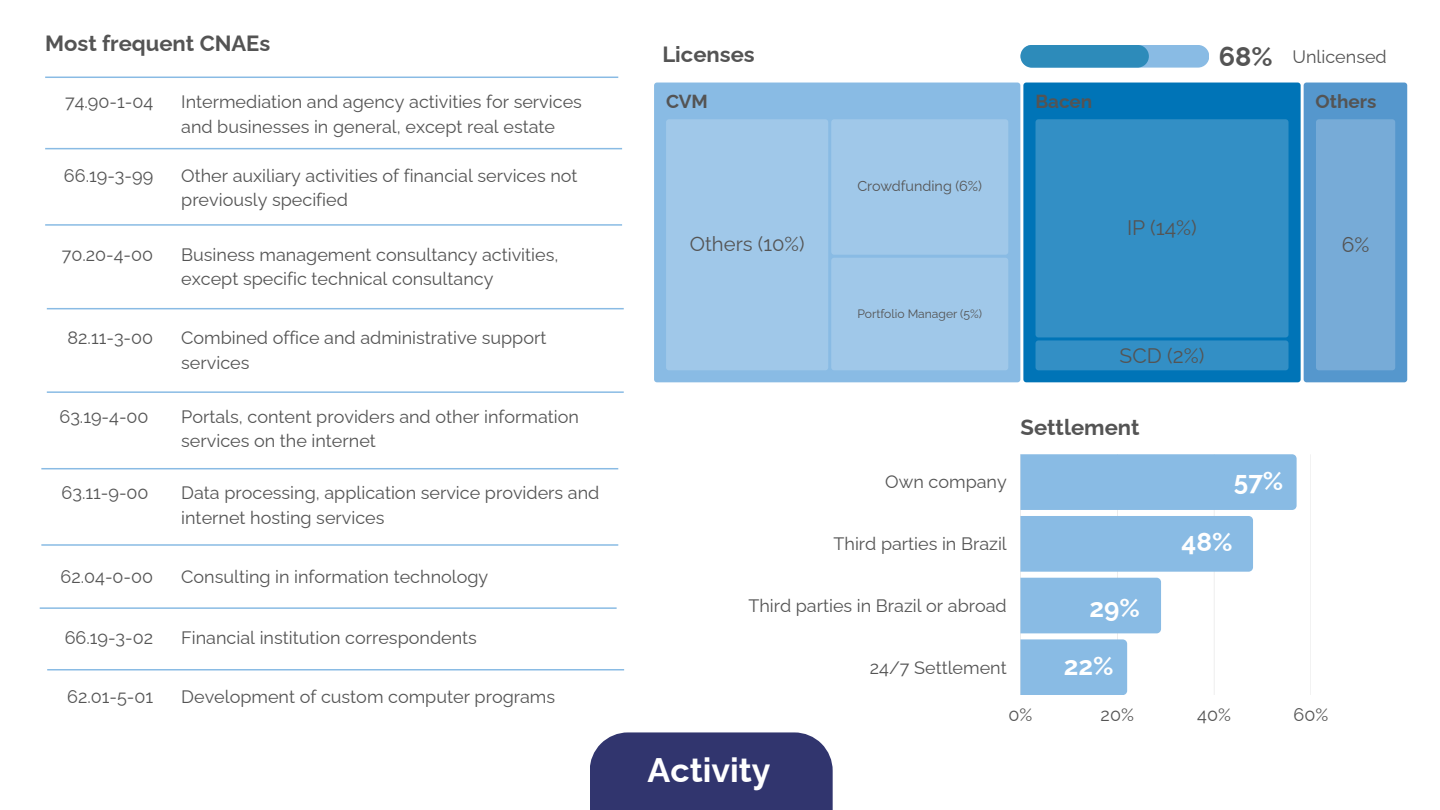
<style>
.page{position:relative;width:1440px;height:810px;background:#fff}
.page>*{position:absolute;margin:0;border:0;box-sizing:border-box;transform-origin:0 0}
.t1{font:700 34px "Raleway";color:#fff}
.t2{font:700 27px "Raleway";color:#545454}
.t3{font:700 26px "Raleway";color:#fff}
.t4{font:700 22px "Raleway";color:#545454}
.t5{font:21px "Raleway";color:#545454}
.t6{font:20.3px "Raleway";color:#545454}
.t7{font:700 18.9px "Raleway";color:#545454}
.t8{font:18px/24.8px "Raleway";color:#545454}
.t9{font:14.4px "Raleway";color:#545454}
.t10{font:12.1px "Raleway";color:#545454}
</style>
<div class="page">
<div style="left:590px;top:732px;width:243px;height:78px;background:#31356e"></div>
<hr style="left:45px;top:148px;width:577px;height:1px;background:#89bbe4">
<hr style="left:45px;top:77px;width:573px;height:1px;background:#89bbe4">
<hr style="left:45px;top:224px;width:577px;height:2px;background:#89bbe4">
<hr style="left:47px;top:308px;width:577px;height:1px;background:#89bbe4">
<hr style="left:47px;top:391px;width:577px;height:2px;background:#89bbe4">
<hr style="left:41px;top:468px;width:577px;height:1px;background:#89bbe4">
<hr style="left:41px;top:544px;width:577px;height:2px;background:#89bbe4">
<hr style="left:40px;top:607px;width:577px;height:2px;background:#89bbe4">
<hr style="left:47px;top:669px;width:577px;height:2px;background:#89bbe4">
<svg style="left:1020px;top:454px;width:291px;height:241px"></svg>
<svg style="left:1292px;top:454px;width:5px;height:56px"></svg>
<svg style="left:1249px;top:516px;width:4px;height:56px"></svg>
<div style="left:1020px;top:578px;width:141px;height:55px;background:#89bbe4"></div>
<div style="left:1020px;top:639px;width:107px;height:56px;background:#89bbe4"></div>
<div style="left:654px;top:83px;width:366px;height:299px;background:#89bbe4"></div>
<svg style="left:1023px;top:83px;width:278px;height:299px;background:#0275b7"></svg>
<div style="left:666px;top:119px;width:342px;height:251px;background:#a0c8e9"></div>
<div style="left:1036px;top:119px;width:253px;height:218px;background:#338fc5"></div>
<div style="left:1036px;top:340px;width:253px;height:30px;background:#338fc5"></div>
<svg style="left:1304px;top:83px;width:103px;height:299px;background:#6aa3d3"></svg>
<div style="left:1021px;top:45px;width:188px;height:23px;background:#89bbe4;border-radius:11px"></div>
<div style="left:1021px;top:45px;width:128px;height:23px;background:#2d8bba;border-radius:11px"></div>
<p class="t4" style="left:45px;top:30px;width:227px">Most frequent CNAEs</p>
<p class="t8" style="left:65px;top:89px;width:90px">74.90-1-04</p>
<p class="t8" style="left:181px;top:89px;width:402px">Intermediation and agency activities for services and businesses in general, except real estate</p>
<p class="t8" style="left:64px;top:163px;width:91px">66.19-3-99</p>
<p class="t8" style="left:181px;top:163px;width:398px">Other auxiliary activities of financial services not previously specified</p>
<p class="t8" style="left:62px;top:242px;width:93px">70.20-4-00</p>
<p class="t8" style="left:181px;top:242px;width:379px">Business management consultancy activities, except specific technical consultancy</p>
<p class="t8" style="left:68px;top:326px;width:87px">82.11-3-00</p>
<p class="t8" style="left:181px;top:326px;width:367px">Combined office and administrative support services</p>
<p class="t8" style="left:59px;top:404px;width:91px">63.19-4-00</p>
<p class="t8" style="left:181px;top:404px;width:399px">Portals, content providers and other information services on the internet</p>
<p class="t8" style="left:62px;top:480px;width:89px">63.11-9-00</p>
<p class="t8" style="left:181px;top:480px;width:420px">Data processing, application service providers and internet hosting services</p>
<p class="t8" style="left:61px;top:564px;width:94px">62.04-0-00</p>
<p class="t8" style="left:181px;top:564px;width:309px">Consulting in information technology</p>
<p class="t8" style="left:65px;top:625px;width:90px">66.19-3-02</p>
<p class="t8" style="left:181px;top:625px;width:297px">Financial institution correspondents</p>
<p class="t8" style="left:67px;top:684px;width:88px">62.01-5-01</p>
<p class="t8" style="left:181px;top:684px;width:375px">Development of custom computer programs</p>
<p class="t4" style="left:662px;top:41px;width:94px">Licenses</p>
<p class="t2" style="left:1219px;top:40px;width:55px">68%</p>
<p class="t8" style="left:1293px;top:44px;width:96px">Unlicensed</p>
<p class="t7" style="left:666px;top:90px;width:43px">CVM</p>
<p class="t7" style="left:1035px;top:90px;width:58px">Bacen</p>
<p class="t7" style="left:1316px;top:90px;width:62px">Others</p>
<p class="t6" style="left:690px;top:232px;width:116px">Others (10%)</p>
<p class="t9" style="left:857px;top:178px;width:126px">Crowdfunding (6%)</p>
<p class="t5" style="left:1127px;top:216px;width:71px">IP (14%)</p>
<p class="t5" style="left:1342px;top:232px;width:29px">6%</p>
<p class="t10" style="left:857px;top:307px;width:126px">Portfolio Manager (5%)</p>
<p class="t5" style="left:1120px;top:343px;width:86px">SCD (2%)</p>
<p class="t4" style="left:1021px;top:414px;width:121px">Settlement</p>
<p class="t8" style="left:885px;top:470px;width:123px">Own company</p>
<p class="t3" style="left:1234px;top:466px;width:51px">57%</p>
<p class="t8" style="left:834px;top:531px;width:175px">Third parties in Brazil</p>
<p class="t3" style="left:1182px;top:527px;width:52px">48%</p>
<p class="t8" style="left:748px;top:593px;width:260px">Third parties in Brazil or abroad</p>
<p class="t8" style="left:870px;top:655px;width:138px">24/7 Settlement</p>
<p class="t3" style="left:1090px;top:593px;width:52px">29%</p>
<p class="t3" style="left:1064px;top:651px;width:51px">22%</p>
<p class="t1" style="left:648px;top:751px;width:124px">Activity</p>
<p class="t8" style="left:1009px;top:702px;width:25px">0%</p>
<p class="t8" style="left:1101px;top:702px;width:35px">20%</p>
<p class="t8" style="left:1197px;top:702px;width:35px">40%</p>
<p class="t8" style="left:1294px;top:702px;width:36px">60%</p>
</div>
